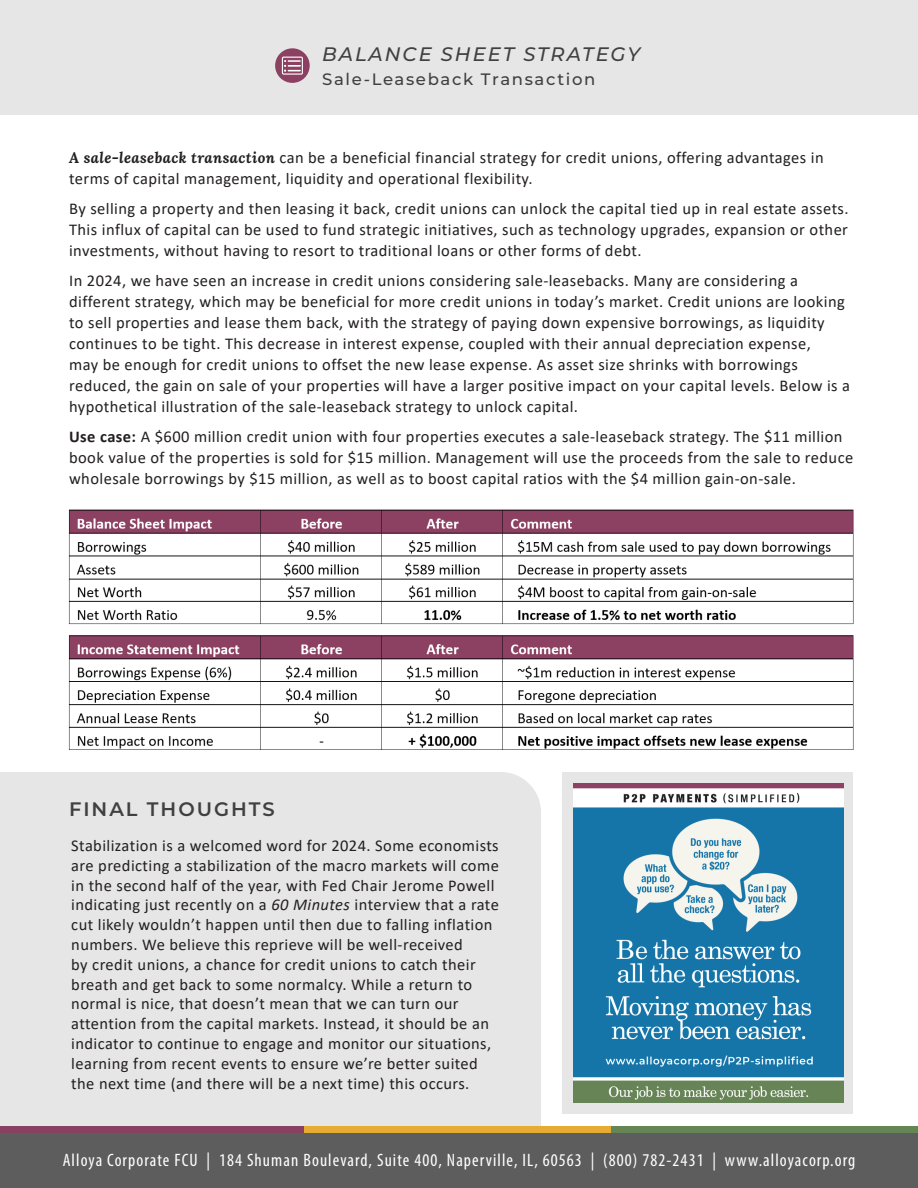
<style>
.page{position:relative;width:918px;height:1188px;background:#fff}
.page>*{position:absolute;margin:0;border:0;box-sizing:border-box;transform-origin:0 0}
.t1{font:italic 500 19.5px "Montserrat";letter-spacing:.1em;color:#404040}
.t2{font:600 19.5px "Montserrat";letter-spacing:.1em;color:#404040}
.t3{font:condensed 18px "Myriad Pro";letter-spacing:.06em;color:#fff}
.t4{font:16.5px/19.8px "Calibri";letter-spacing:.025em;color:#231f20}
.t5{font:500 16.5px "Montserrat";letter-spacing:.1em;color:#404040}
.s1{font-family:"Lora";font-weight:700;font-style:italic;font-size:15px}
.s2{font-weight:700}
.s3{font-style:italic}
</style>
<div class="page">
<div style="left:563px;top:772px;width:290px;height:342px;background:#e6e6e6"></div>
<div style="left:0;top:772px;width:541px;height:354px;background:#e6e6e6"></div>
<div style="left:0;top:1131px;width:918px;height:57px;background:#5d5d5d"></div>
<div style="left:0;top:1126px;width:305px;height:7px;background:#8a4061"></div>
<div style="left:305px;top:1126px;width:306px;height:7px;background:#e5ab33"></div>
<div style="left:611px;top:1126px;width:307px;height:7px;background:#668554"></div>
<div style="left:0;top:0;width:918px;height:115px;background:#e6e6e6"></div>
<svg style="left:275px;top:48px;width:35px;height:35px"></svg>
<svg style="left:284px;top:60px;width:16px;height:12px"></svg>
<div style="left:282px;top:57px;width:21px;height:18px;border:1px solid #fff"></div>
<img style="left:68px;top:509px;width:786px;height:241px">
<img style="left:573px;top:784px;width:270px;height:319px">
<p class="t1" style="left:322px;top:40px;width:320px">BALANCE SHEET STRATEGY</p>
<p class="t5" style="left:322px;top:67px;width:275px">Sale-Leaseback Transaction</p>
<p class="t4" style="left:69px;top:147px;width:756px;line-height:21px"><span class="s1">A sale-leaseback transaction</span> can be a beneficial financial strategy for credit unions, offering advantages in terms of capital management, liquidity and operational flexibility.</p>
<p class="t4" style="left:69px;top:198px;width:781px;line-height:21px;text-align:justify">By selling a property and then leasing it back, credit unions can unlock the capital tied up in real estate assets.<br>This influx of capital can be used to fund strategic initiatives, such as technology upgrades, expansion or other investments, without having to resort to traditional loans or other forms of debt.</p>
<p class="t4" style="left:69px;top:270px;width:783px;line-height:21px">In 2024, we have seen an increase in credit unions considering sale-leasebacks. Many are considering a different strategy, which may be beneficial for more credit unions in today’s market. Credit unions are looking to sell properties and lease them back, with the strategy of paying down expensive borrowings, as liquidity continues to be tight. This decrease in interest expense, coupled with their annual depreciation expense,<br>may be enough for credit unions to offset the new lease expense. As asset size shrinks with borrowings reduced, the gain on sale of your properties will have a larger positive impact on your capital levels. Below is a hypothetical illustration of the sale-leaseback strategy to unlock capital.</p>
<p class="t4" style="left:69px;top:426px;width:786px;line-height:21px"><span class="s2">Use case:</span> A $600 million credit union with four properties executes a sale-leaseback strategy. The $11 million book value of the properties is sold for $15 million. Management will use the proceeds from the sale to reduce wholesale borrowings by $15 million, as well as to boost capital ratios with the $4 million gain-on-sale.</p>
<p class="t2" style="left:69px;top:795px;width:207px">FINAL THOUGHTS</p>
<p class="t4" style="left:71px;top:835px;width:429px">Stabilization is a welcomed word for 2024. Some economists are predicting a stabilization of the macro markets will come in the second half of the year, with Fed Chair Jerome Powell indicating just recently on a <span class="s3">60 Minutes</span> interview that a rate cut likely wouldn’t happen until then due to falling inflation numbers. We believe this reprieve will be well-received<br>by credit unions, a chance for credit unions to catch their breath and get back to some normalcy. While a return to normal is nice, that doesn’t mean that we can turn our attention from the capital markets. Instead, it should be an indicator to continue to engage and monitor our situations, learning from recent events to ensure we’re better suited the next time (and there will be a next time) this occurs.</p>
<p class="t3" style="left:63px;top:1149px;width:794px">Alloya Corporate FCU | 184 Shuman Boulevard, Suite 400, Naperville, IL, 60563 | (800) 782-2431 | www.alloyacorp.org</p>
</div>
